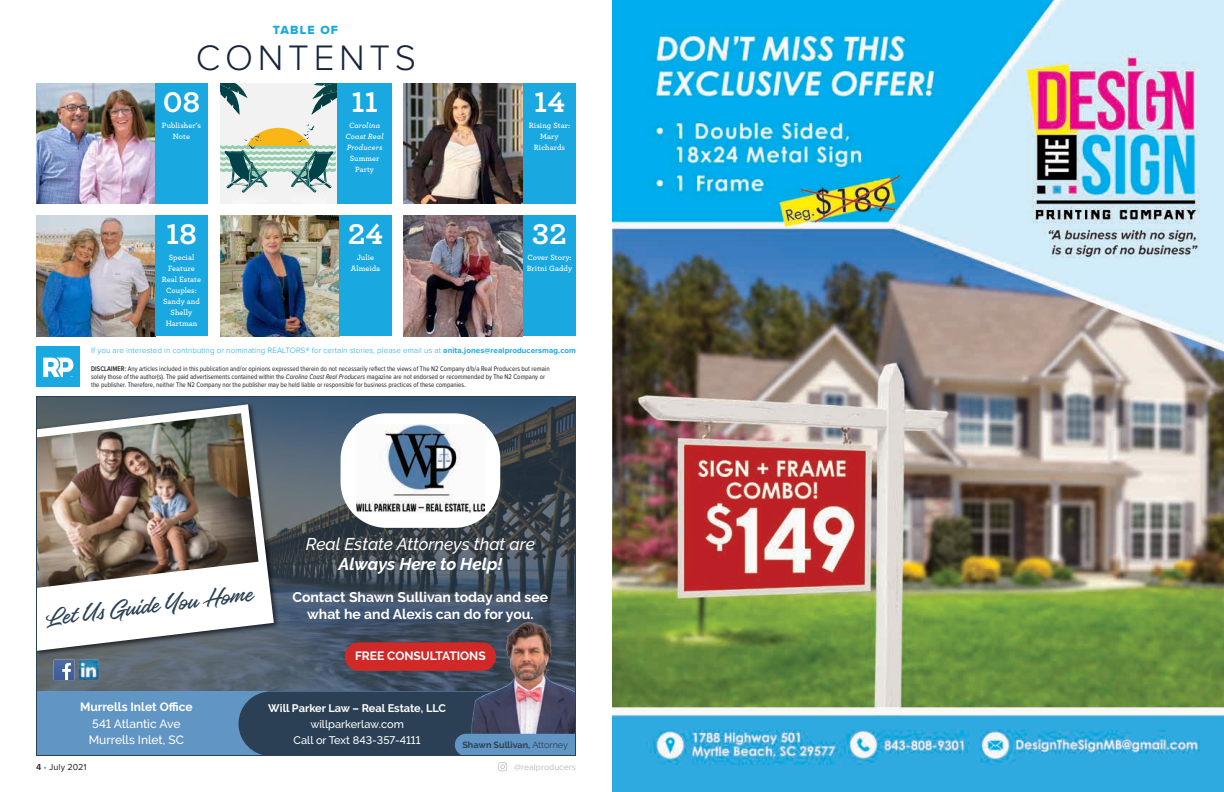
<style>
.page{position:relative;width:1224px;height:792px;background:#fff}
.page>*{position:absolute;margin:0;border:0;box-sizing:border-box;transform-origin:0 0}
.t1{font:300 36.7px "Proxima Nova";letter-spacing:.13em;color:#16253b}
.t2{font:700 30px "Archer Pro";color:#fff}
.t3{font:23px "Hangbird";color:#2b4054}
.t4{font:italic 500 17px "Raleway";color:#fff}
.t5{font:italic 700 17px "Raleway";letter-spacing:-.005em;color:#fff}
.t6{font:700 14px/16.8px "Raleway";color:#fff;text-align:center}
.t7{font:12.3px "Proxima Nova Extrabld";letter-spacing:.1em;color:#19a8e0}
.t8{font:700 12px "Raleway";color:#fff}
.t9{font:500 12px/16.4px "Raleway";color:#fff}
.t10{font:500 11px/16.4px "Raleway";color:#fff;text-align:center}
.t11{font:700 11px "Raleway";color:#fff}
.t12{font:700 9px "Raleway";color:#2b4054}
.t13{font:9px "Proxima Nova";color:#bcbec0}
.t14{font:9px "Proxima Nova";letter-spacing:.015em;color:#231f20}
.t15{font:600 8px/11px "Archer Pro";letter-spacing:.01em;color:#fff;text-align:center}
.t16{font:300 8px "Proxima Nova";letter-spacing:.01em;color:#19a8e0}
.t17{font:italic 600 8px/11px "Archer Pro";letter-spacing:.01em;color:#fff;text-align:center}
.t18{font:7px/8px "Proxima Nova Cond";color:#231f20}
.s1{font-weight:700}
.s2{font-weight:600}
.s3{font-style:italic}
.s4{font-weight:400}
.s5{color:#19a8e0}
</style>
<div class="page">
<svg style="left:498px;top:762px;width:9px;height:9px"></svg>
<img style="left:612px;top:0;width:612px;height:792px">
<img style="left:36px;top:396px;width:540px;height:360px">
<img style="left:36px;top:83px;width:119px;height:121px">
<div style="left:155px;top:83px;width:53px;height:121px;background:#19a8e0"></div>
<img style="left:404px;top:216px;width:119px;height:120px">
<div style="left:523px;top:216px;width:53px;height:120px;background:#19a8e0"></div>
<div style="left:36px;top:347px;width:43px;height:40px;background:#19a8e0"></div>
<svg style="left:43px;top:358px;width:31px;height:19px"></svg>
<img style="left:36px;top:216px;width:119px;height:120px">
<div style="left:155px;top:216px;width:53px;height:120px;background:#19a8e0"></div>
<img style="left:220px;top:216px;width:119px;height:120px">
<div style="left:339px;top:216px;width:53px;height:120px;background:#19a8e0"></div>
<div style="left:220px;top:83px;width:119px;height:121px;background:#f1f2f1"></div>
<svg style="left:312px;top:83px;width:25px;height:32px"></svg>
<svg style="left:220px;top:83px;width:27px;height:32px"></svg>
<svg style="left:220px;top:124px;width:116px;height:69px"></svg>
<div style="left:337px;top:83px;width:55px;height:121px;background:#19a8e0"></div>
<img style="left:404px;top:83px;width:119px;height:121px">
<div style="left:523px;top:83px;width:53px;height:121px;background:#19a8e0"></div>
<h3 class="t7" style="left:273px;top:24px;width:67px">TABLE OF</h3>
<h1 class="t1" style="left:196px;top:41px;width:222px">CONTENTS</h1>
<h2 class="t2" style="left:163px;top:78px;width:39px">08</h2>
<p class="t15" style="left:162px;top:119px;width:41px">Publisher’s<br>Note</p>
<h2 class="t2" style="left:166px;top:211px;width:32px">18</h2>
<p class="t15" style="left:162px;top:252px;width:41px">Special<br>Feature<br>Real Estate<br>Couples:<br>Sandy and<br>Shelly<br>Hartman</p>
<h2 class="t2" style="left:352px;top:78px;width:28px">11</h2>
<p class="t17" style="left:346px;top:119px;width:40px">Carolina<br>Coast Real<br>Producers</p>
<p class="t15" style="left:350px;top:152px;width:31px">Summer<br>Party</p>
<h2 class="t2" style="left:348px;top:211px;width:37px">24</h2>
<p class="t15" style="left:351px;top:252px;width:31px">Julie<br>Almeida</p>
<h2 class="t2" style="left:534px;top:78px;width:32px">14</h2>
<p class="t15" style="left:529px;top:119px;width:43px">Rising Star:<br>Mary<br>Richards</p>
<h2 class="t2" style="left:532px;top:211px;width:36px">32</h2>
<p class="t15" style="left:527px;top:252px;width:47px;text-align:left">Cover Story:<br>Britni Gaddy</p>
<p class="t16" style="left:91px;top:347px;width:486px">If you are interested in contributing or nominating REALTORS® for certain stories, please email us at <span class="s1">anita.jones@realproducersmag.com</span></p>
<p class="t18" style="left:91px;top:365px;width:460px"><span class="s2">DISCLAIMER:</span> Any articles included in this publication and/or opinions expressed therein do not necessarily reflect the views of The N2 Company d/b/a Real Producers but remain solely those of the author(s). The paid advertisements contained within the <span class="s3">Carolina Coast Real Producers</span> magazine are not endorsed or recommended by The N2 Company or the publisher. Therefore, neither The N2 Company nor the publisher may be held liable or responsible for business practices of these companies.</p>
<h3 class="t3" style="left:43px;top:600px;width:209px;rotate:-7deg">Let Us Guide You Home</h3>
<h3 class="t4" style="left:306px;top:534px;width:230px">Real Estate Attorneys that are</h3>
<h3 class="t5" style="left:338px;top:555px;width:165px">Always Here to Help!</h3>
<h3 class="t6" style="left:292px;top:589px;width:257px">Contact Shawn Sullivan today and see what he and Alexis can do for you.</h3>
<h3 class="t8" style="left:355px;top:649px;width:132px">FREE CONSULTATIONS</h3>
<h3 class="t8" style="left:80px;top:700px;width:114px">Murrells Inlet Office</h3>
<h3 class="t9" style="left:89px;top:715px;width:97px">541 Atlantic Ave<br>Murrells Inlet, SC</h3>
<h3 class="t11" style="left:268px;top:701px;width:179px">Will Parker Law – Real Estate, LLC</h3>
<h3 class="t10" style="left:294px;top:716px;width:128px">willparkerlaw.com<br>Call or Text 843-357-4111</h3>
<p class="t12" style="left:462px;top:739px;width:107px">Shawn Sullivan, <span class="s4">Attorney</span></p>
<p class="t14" style="left:36px;top:762px;width:52px"><span class="s2">4</span> <span class="s5">•</span> July 2021</p>
<p class="t13" style="left:514px;top:762px;width:63px">@realproducers</p>
</div>
